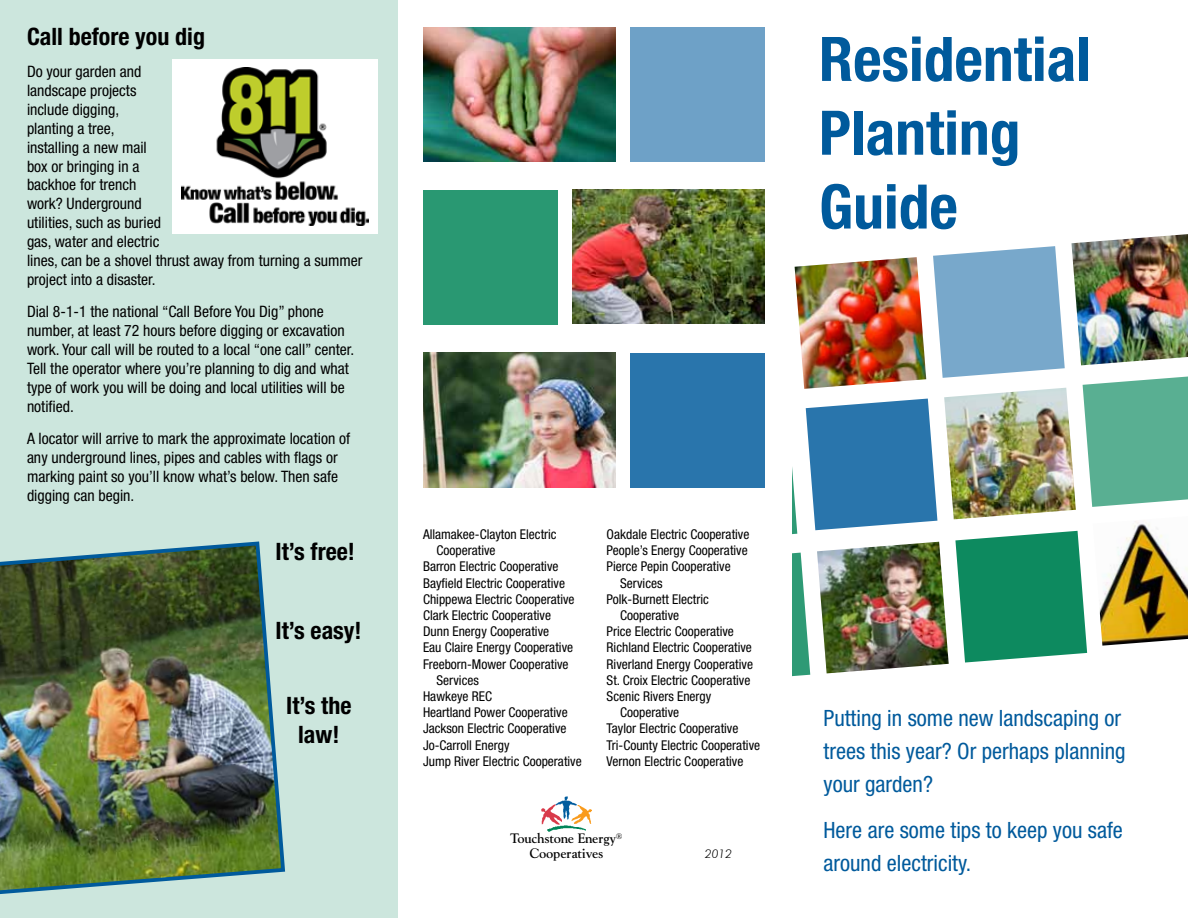
<style>
.page{position:relative;width:1188px;height:918px;background:#fff}
.page>*{position:absolute;margin:0;border:0;box-sizing:border-box;transform-origin:0 0}
.t1{font:700 condensed 61.5px/73.8px "Helvetica Neue LT Std";color:#005a9c}
.t2{font:700 condensed 24px/28.8px "Helvetica Neue LT Std";color:#000;text-align:center}
.t3{font:condensed 22.5px/33px "Helvetica Neue LT Std";color:#005a9c}
.t4{font:condensed 15.75px/18.9px "Helvetica Neue LT Std";color:#000}
.t5{font:14.4px/14.4px "Goudy Light DTC";color:#000;text-align:center}
.t6{font:condensed 13.5px "Helvetica Neue LT Std";color:#000}
.t7{font:italic 300 12px "Futura BT";color:#000}
</style>
<div class="page">
<div style="left:0;top:0;width:398px;height:918px;background:#cce6dd"></div>
<img style="left:795px;top:257px;width:131px;height:132px">
<svg style="left:933px;top:246px;width:132px;height:132px;background:#8ab4d2"></svg>
<svg style="left:806px;top:399px;width:131px;height:131px;background:#4386b6"></svg>
<img style="left:944px;top:388px;width:132px;height:131px">
<svg style="left:792px;top:553px;width:18px;height:123px"></svg>
<img style="left:817px;top:542px;width:132px;height:131px">
<svg style="left:955px;top:531px;width:132px;height:132px;background:#2f9a75"></svg>
<img style="left:1071px;top:234px;width:117px;height:131px">
<svg style="left:1083px;top:377px;width:105px;height:130px;background:#6ab79d"></svg>
<img style="left:1099px;top:521px;width:89px;height:125px">
<img style="left:542px;top:805px;width:20px;height:20px">
<img style="left:556px;top:796px;width:21px;height:23px">
<img style="left:572px;top:805px;width:19px;height:19px">
<img style="left:547px;top:826px;width:39px;height:5px">
<svg style="left:792px;top:467px;width:5px;height:68px"></svg>
<div style="left:173px;top:59px;width:205px;height:175px;background:#fff"></div>
<img style="left:182px;top:68px;width:187px;height:157px">
<img style="left:0;top:541px;width:286px;height:353px">
<img style="left:423px;top:27px;width:193px;height:135px">
<img style="left:572px;top:189px;width:193px;height:135px">
<img style="left:423px;top:353px;width:193px;height:135px">
<div style="left:423px;top:190px;width:135px;height:135px;background:#299872"></div>
<div style="left:630px;top:353px;width:135px;height:135px;background:#2975ac"></div>
<div style="left:630px;top:27px;width:135px;height:135px;background:#6ea1c7"></div>
<h2 class="t2" style="left:27px;top:21px;width:180px">Call before you dig</h2>
<p class="t4" style="left:27px;top:62px;width:337px">Do your garden and<br>landscape projects<br>include digging,<br>planting a tree,<br>installing a new mail<br>box or bringing in a<br>backhoe for trench<br>work? Underground<br>utilities, such as buried<br>gas, water and electric<br>lines, can be a shovel thrust away from turning a summer project into a disaster.</p>
<p class="t4" style="left:27px;top:302px;width:329px">Dial 8-1-1 the national “Call Before You Dig” phone number, at least 72 hours before digging or excavation work. Your call will be routed to a local “one call” center.<br>Tell the operator where you’re planning to dig and what type of work you will be doing and local utilities will be notified.</p>
<p class="t4" style="left:27px;top:429px;width:325px">A locator will arrive to mark the approximate location of any underground lines, pipes and cables with flags or marking paint so you’ll know what’s below. Then safe digging can begin.</p>
<h2 class="t2" style="left:276px;top:537px;width:81px">It’s free!</h2>
<h2 class="t2" style="left:276px;top:616px;width:88px">It’s easy!</h2>
<h2 class="t2" style="left:286px;top:691px;width:67px">It’s the law!</h2>
<p class="t6" style="left:423px;top:526px;width:135px">Allamakee-Clayton Electric</p>
<p class="t6" style="left:436px;top:543px;width:61px">Cooperative</p>
<p class="t6" style="left:423px;top:559px;width:137px">Barron Electric Cooperative</p>
<p class="t6" style="left:423px;top:575px;width:144px">Bayfield Electric Cooperative</p>
<p class="t6" style="left:423px;top:591px;width:153px">Chippewa Electric Cooperative</p>
<p class="t6" style="left:423px;top:607px;width:130px">Clark Electric Cooperative</p>
<p class="t6" style="left:423px;top:624px;width:128px">Dunn Energy Cooperative</p>
<p class="t6" style="left:423px;top:640px;width:152px">Eau Claire Energy Cooperative</p>
<p class="t6" style="left:423px;top:656px;width:147px">Freeborn-Mower Cooperative</p>
<p class="t6" style="left:436px;top:672px;width:44px">Services</p>
<p class="t6" style="left:423px;top:688px;width:71px">Hawkeye REC</p>
<p class="t6" style="left:423px;top:705px;width:146px">Heartland Power Cooperative</p>
<p class="t6" style="left:423px;top:721px;width:145px">Jackson Electric Cooperative</p>
<p class="t6" style="left:423px;top:737px;width:88px">Jo-Carroll Energy</p>
<p class="t6" style="left:423px;top:753px;width:160px">Jump River Electric Cooperative</p>
<p class="t6" style="left:607px;top:526px;width:144px">Oakdale Electric Cooperative</p>
<p class="t6" style="left:607px;top:543px;width:143px">People’s Energy Cooperative</p>
<p class="t6" style="left:607px;top:559px;width:126px">Pierce Pepin Cooperative</p>
<p class="t6" style="left:620px;top:575px;width:44px">Services</p>
<p class="t6" style="left:607px;top:591px;width:104px">Polk-Burnett Electric</p>
<p class="t6" style="left:620px;top:607px;width:61px">Cooperative</p>
<p class="t6" style="left:607px;top:624px;width:129px">Price Electric Cooperative</p>
<p class="t6" style="left:607px;top:640px;width:147px">Richland Electric Cooperative</p>
<p class="t6" style="left:607px;top:656px;width:148px">Riverland Energy Cooperative</p>
<p class="t6" style="left:607px;top:672px;width:145px">St. Croix Electric Cooperative</p>
<p class="t6" style="left:607px;top:688px;width:106px">Scenic Rivers Energy</p>
<p class="t6" style="left:620px;top:705px;width:61px">Cooperative</p>
<p class="t6" style="left:607px;top:721px;width:133px">Taylor Electric Cooperative</p>
<p class="t6" style="left:607px;top:737px;width:155px">Tri-County Electric Cooperative</p>
<p class="t6" style="left:607px;top:753px;width:138px">Vernon Electric Cooperative</p>
<p class="t5" style="left:510px;top:832px;width:114px">Touchstone Energy<sup>®<br></sup>Cooperatives</p>
<p class="t7" style="left:705px;top:846px;width:28px">2012</p>
<h1 class="t1" style="left:819px;top:21px;width:274px">Residential<br>Planting<br>Guide</h1>
<h3 class="t3" style="left:824px;top:701px;width:304px">Putting in some new landscaping or trees this year? Or perhaps planning your garden?</h3>
<h3 class="t3" style="left:824px;top:814px;width:301px">Here are some tips to keep you safe around electricity.</h3>
</div>
